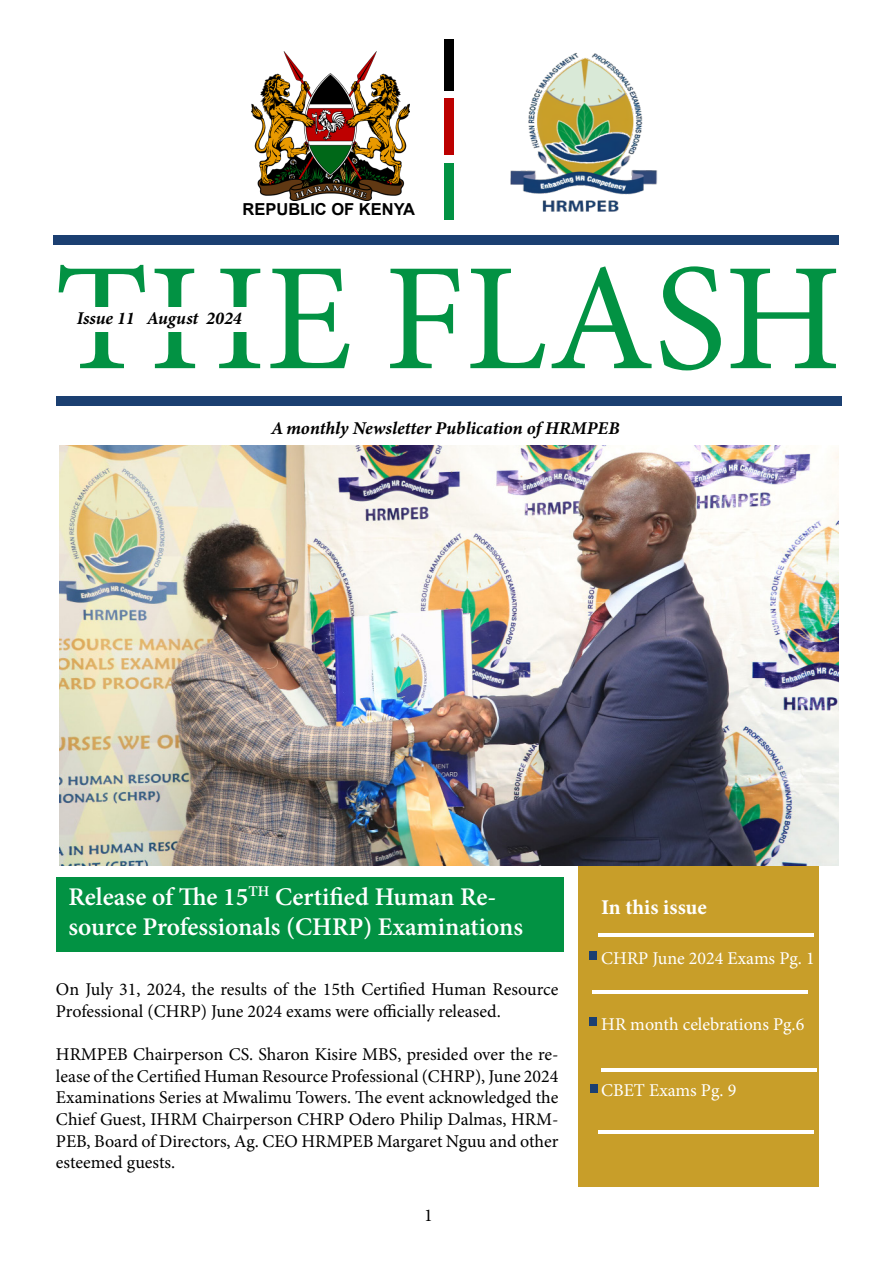
<style>
.page{position:relative;width:893px;height:1263px;background:#fff}
.page>*{position:absolute;margin:0;border:0;box-sizing:border-box;transform-origin:0 0}
.t1{font:153px "Minion Pro";color:#029243}
.t2{font:600 25.5px/30.6px "Minion Pro";color:#fff}
.t3{font:21px "Minion Variable Concept";letter-spacing:.02em;color:#fff}
.t4{font:18px/21.6px "Minion Pro";color:#000}
.t5{font:18px "Minion Pro";color:#fff}
.t6{font:italic 18px "Minion Variable Concept";letter-spacing:.025em;color:#000}
.t7{font:italic 700 18px "Minion Pro";color:#000}
.t8{font:700 16.5px "Arial";color:#000}
</style>
<div class="page">
<img style="left:251px;top:52px;width:158px;height:149px">
<img style="left:510px;top:53px;width:148px;height:159px">
<div style="left:56px;top:396px;width:786px;height:10px;background:#1b3f71"></div>
<div style="left:53px;top:235px;width:786px;height:10px;background:#1b3f71"></div>
<div style="left:444px;top:39px;width:9px;height:51px;background:#000"></div>
<div style="left:444px;top:99px;width:9px;height:56px;background:#bc0000"></div>
<div style="left:444px;top:163px;width:9px;height:56px;background:#029243"></div>
<div style="left:578px;top:866px;width:241px;height:320px;background:#c89e29"></div>
<hr style="left:598px;top:933px;width:215px;height:3px;background:#fff">
<hr style="left:593px;top:991px;width:215px;height:3px;background:#fff">
<hr style="left:601px;top:1069px;width:215px;height:3px;background:#fff">
<hr style="left:598px;top:1131px;width:215px;height:3px;background:#fff">
<div style="left:589px;top:951px;width:8px;height:9px;background:#1b3f71"></div>
<div style="left:589px;top:1018px;width:8px;height:8px;background:#1b3f71"></div>
<div style="left:590px;top:1084px;width:8px;height:8px;background:#1b3f71"></div>
<div style="left:56px;top:877px;width:507px;height:74px;background:#029243"></div>
<img style="left:59px;top:445px;width:780px;height:421px">
<p class="t8" style="left:243px;top:197px;width:174px">REPUBLIC OF KENYA</p>
<p class="t1" style="left:54px;top:217px;width:789px">THE FLASH</p>
<p class="t7" style="left:77px;top:305px;width:167px">Issue 11 August 2024</p>
<p class="t6" style="left:272px;top:416px;width:349px">A monthly Newsletter Publication of HRMPEB</p>
<p class="t2" style="left:68px;top:881px;width:456px">Release of The 15<sup>TH</sup> Certified Human Re&shy;source Professionals (CHRP) Examinations</p>
<p class="t4" style="left:56px;top:979px;width:504px">On July 31, 2024, the results of the 15th Certified Human Resource<br>Professional (CHRP) June 2024 exams were officially released.</p>
<p class="t4" style="left:56px;top:1044px;width:504px;text-align:justify">HRMPEB Chairperson CS. Sharon Kisire MBS, presided over the re&shy;lease of the Certified Human Resource Professional (CHRP), June 2024<br>Examinations Series at Mwalimu Towers. The event acknowledged the Chief Guest, IHRM Chairperson CHRP Odero Philip Dalmas, HRM-PEB, Board of Directors, Ag. CEO HRMPEB Margaret Nguu and other esteemed guests.</p>
<p class="t4" style="left:424px;top:1204px;width:10px">1</p>
<p class="t3" style="left:601px;top:893px;width:107px">In this issue</p>
<p class="t5" style="left:601px;top:946px;width:215px">CHRP June 2024 Exams Pg. 1</p>
<p class="t5" style="left:601px;top:1012px;width:205px">HR month celebrations Pg.6</p>
<p class="t5" style="left:601px;top:1078px;width:137px">CBET Exams Pg. 9</p>
</div>
